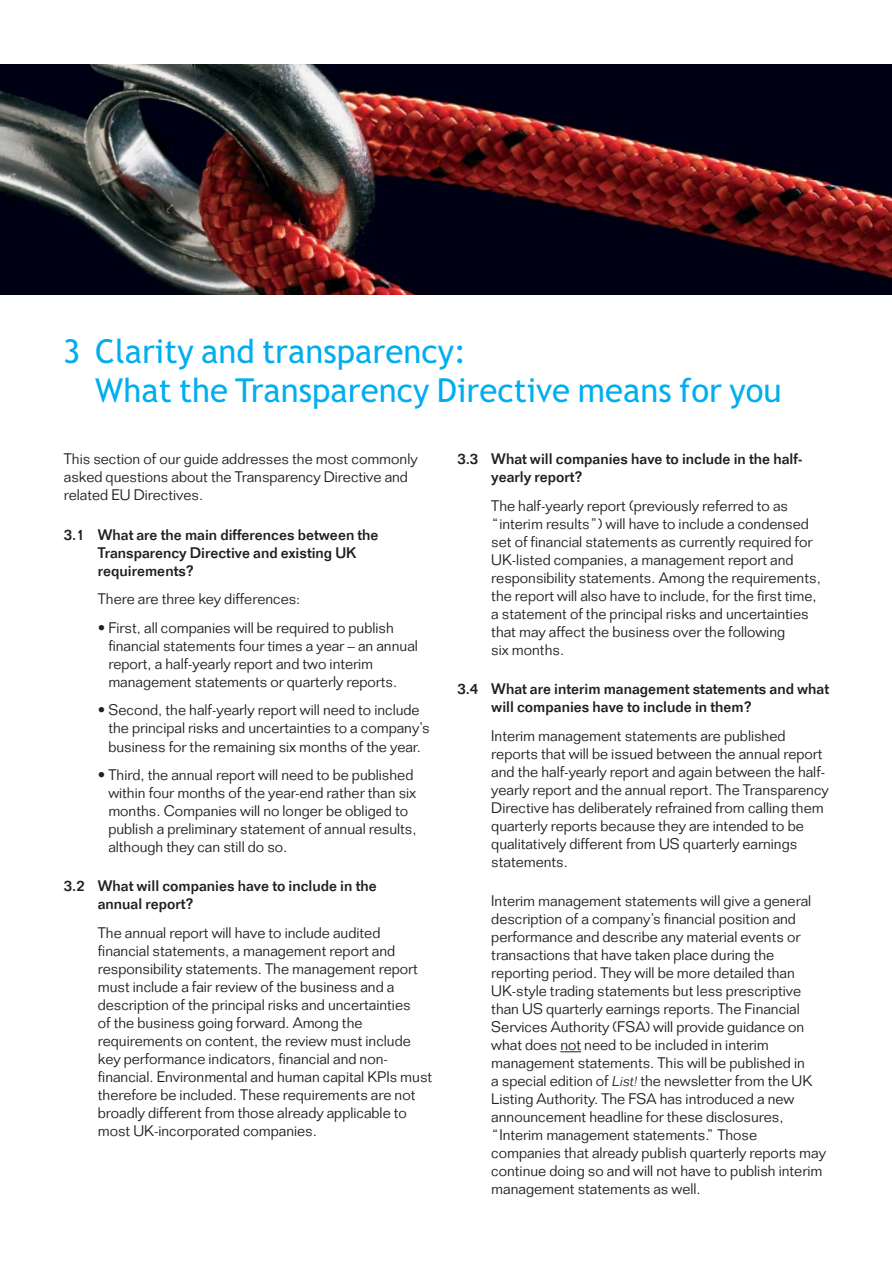
<style>
.page{position:relative;width:892px;height:1265px;background:#fff}
.page>*{position:absolute;margin:0;border:0;box-sizing:border-box;transform-origin:0 0}
.t1{font:33px/39px "Trebuchet";color:#00aeef}
.t2{font:300 15px/18px "Folio";color:#231f20}
.t3{font:500 15px/18px "Folio";color:#231f20}
.s1{font-family:"Folio T";font-style:italic}
</style>
<div class="page">
<svg style="left:560px;top:1051px;width:21px;height:1px"></svg>
<img style="left:0;top:65px;width:892px;height:229px">
<h1 class="t1" style="left:95px;top:334px;width:688px;text-indent:-32px">3 Clarity and transparency:<br>What the Transparency Directive means for you</h1>
<p class="t2" style="left:64px;top:451px;width:355px">This section of our guide addresses the most commonly asked questions about the Transparency Directive and related EU Directives.</p>
<p class="t3" style="left:98px;top:526px;width:282px;text-indent:-34px">3.1 What are the main differences between the<br>Transparency Directive and existing UK requirements?</p>
<p class="t2" style="left:98px;top:591px;width:204px">There are three key differences:</p>
<p class="t2" style="left:108px;top:620px;width:311px;text-indent:-10px">• First, all companies will be required to publish financial statements four times a year – an annual report, a half-yearly report and two interim management statements or quarterly reports.</p>
<p class="t2" style="left:108px;top:703px;width:323px;text-indent:-10px">• Second, the half-yearly report will need to include the principal risks and uncertainties to a company’s business for the remaining six months of the year.</p>
<p class="t2" style="left:108px;top:767px;width:310px;text-indent:-10px">• Third, the annual report will need to be published within four months of the year-end rather than six months. Companies will no longer be obliged to publish a preliminary statement of annual results, although they can still do so.</p>
<p class="t3" style="left:98px;top:878px;width:280px;text-indent:-34px">3.2 What will companies have to include in the annual report?</p>
<p class="t2" style="left:98px;top:925px;width:336px">The annual report will have to include audited financial statements, a management report and responsibility statements. The management report must include a fair review of the business and a description of the principal risks and uncertainties<br>of the business going forward. Among the requirements on content, the review must include key performance indicators, financial and non&shy;financial. Environmental and human capital KPIs must therefore be included. These requirements are not broadly different from those already applicable to most UK-incorporated companies.</p>
<p class="t3" style="left:491px;top:451px;width:313px;text-indent:-34px">3.3 What will companies have to include in the half&shy;yearly report?</p>
<p class="t2" style="left:491px;top:498px;width:331px">The half-yearly report (previously referred to as “interim results”) will have to include a condensed set of financial statements as currently required for UK-listed companies, a management report and responsibility statements. Among the requirements, the report will also have to include, for the first time, a statement of the principal risks and uncertainties that may affect the business over the following<br>six months.</p>
<p class="t3" style="left:491px;top:681px;width:339px;text-indent:-34px">3.4 What are interim management statements and what will companies have to include in them?</p>
<p class="t2" style="left:491px;top:728px;width:339px">Interim management statements are published reports that will be issued between the annual report and the half-yearly report and again between the half&shy;yearly report and the annual report. The Transparency Directive has deliberately refrained from calling them quarterly reports because they are intended to be qualitatively different from US quarterly earnings statements.</p>
<p class="t2" style="left:491px;top:893px;width:336px">Interim management statements will give a general description of a company’s financial position and performance and describe any material events or transactions that have taken place during the reporting period. They will be more detailed than UK-style trading statements but less prescriptive than US quarterly earnings reports. The Financial Services Authority (FSA) will provide guidance on what does not need to be included in interim management statements. This will be published in<br>a special edition of <span class="s1">List!</span> the newsletter from the UK Listing Authority. The FSA has introduced a new announcement headline for these disclosures, “Interim management statements.” Those companies that already publish quarterly reports may continue doing so and will not have to publish interim management statements as well.</p>
</div>
